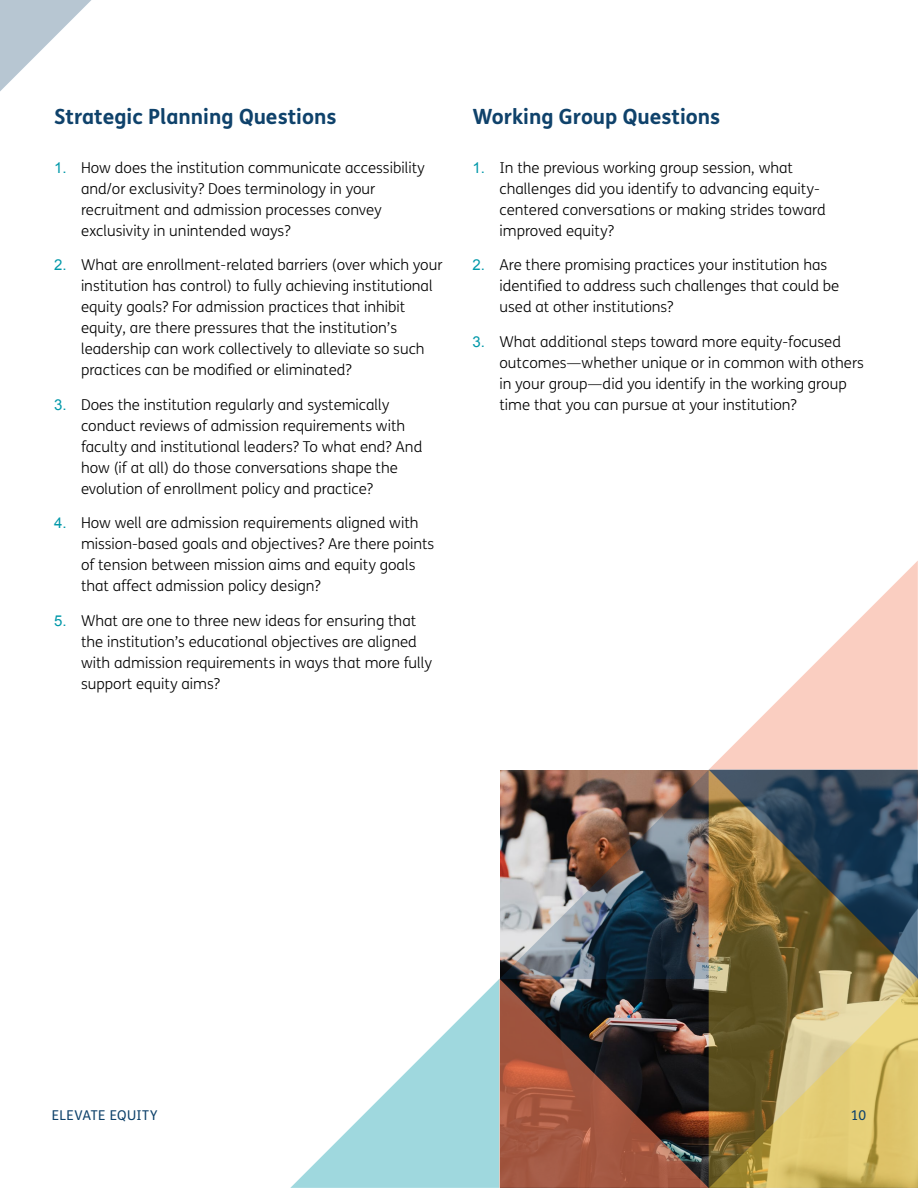
<style>
.page{position:relative;width:918px;height:1188px;background:#fff}
.page>*{position:absolute;margin:0;border:0;box-sizing:border-box;transform-origin:0 0}
.t1{font:700 21px "FS Me";color:#0f426b}
.t2{font:300 15px/21px "FS Me";color:#000}
.t3{font:13.5px "FS Me";letter-spacing:.02em;color:#0f426b}
.s1{font-family:"Arial";font-weight:400;color:#0198a9}
</style>
<div class="page">
<svg style="left:709px;top:561px;width:209px;height:209px;fill:#fbd1c9"></svg>
<img style="left:500px;top:770px;width:209px;height:209px">
<svg style="left:290px;top:979px;width:209px;height:209px"></svg>
<svg style="left:500px;top:979px;width:209px;height:209px"></svg>
<svg style="left:709px;top:770px;width:209px;height:418px"></svg>
<svg style="left:0;top:0;width:91px;height:91px"></svg>
<h1 class="t1" style="left:54px;top:100px;width:284px">Strategic Planning Questions</h1>
<p class="t2" style="left:81px;top:157px;width:345px;text-indent:-27px"><span class="s1">1.</span> How does the institution communicate accessibility and/or exclusivity? Does terminology in your recruitment and admission processes convey exclusivity in unintended ways?</p>
<p class="t2" style="left:81px;top:254px;width:363px;text-indent:-27px"><span class="s1">2.</span> What are enrollment-related barriers (over which your institution has control) to fully achieving institutional equity goals? For admission practices that inhibit equity, are there pressures that the institution’s leadership can work collectively to alleviate so such practices can be modified or eliminated?</p>
<p class="t2" style="left:81px;top:394px;width:343px;text-indent:-27px"><span class="s1">3.</span> Does the institution regularly and systemically conduct reviews of admission requirements with faculty and institutional leaders? To what end? And how (if at all) do those conversations shape the evolution of enrollment policy and practice?</p>
<p class="t2" style="left:81px;top:512px;width:355px;text-indent:-27px"><span class="s1">4.</span> How well are admission requirements aligned with mission-based goals and objectives? Are there points of tension between mission aims and equity goals that affect admission policy design?</p>
<p class="t2" style="left:81px;top:610px;width:353px;text-indent:-27px"><span class="s1">5.</span> What are one to three new ideas for ensuring that the institution’s educational objectives are aligned with admission requirements in ways that more fully support equity aims?</p>
<h1 class="t1" style="left:472px;top:100px;width:249px">Working Group Questions</h1>
<p class="t2" style="left:500px;top:156px;width:328px;text-indent:-27px"><span class="s1">1.</span> In the previous working group session, what challenges did you identify to advancing equity&shy;centered conversations or making strides toward improved equity?</p>
<p class="t2" style="left:500px;top:254px;width:341px;text-indent:-27px"><span class="s1">2.</span> Are there promising practices your institution has identified to address such challenges that could be used at other institutions?</p>
<p class="t2" style="left:500px;top:330px;width:366px;text-indent:-27px"><span class="s1">3.</span> What additional steps toward more equity-focused outcomes—whether unique or in common with others in your group—did you identify in the working group time that you can pursue at your institution?</p>
<p class="t3" style="left:52px;top:1106px;width:107px">ELEVATE EQUITY</p>
<p class="t3" style="left:851px;top:1106px;width:17px">10</p>
</div>
